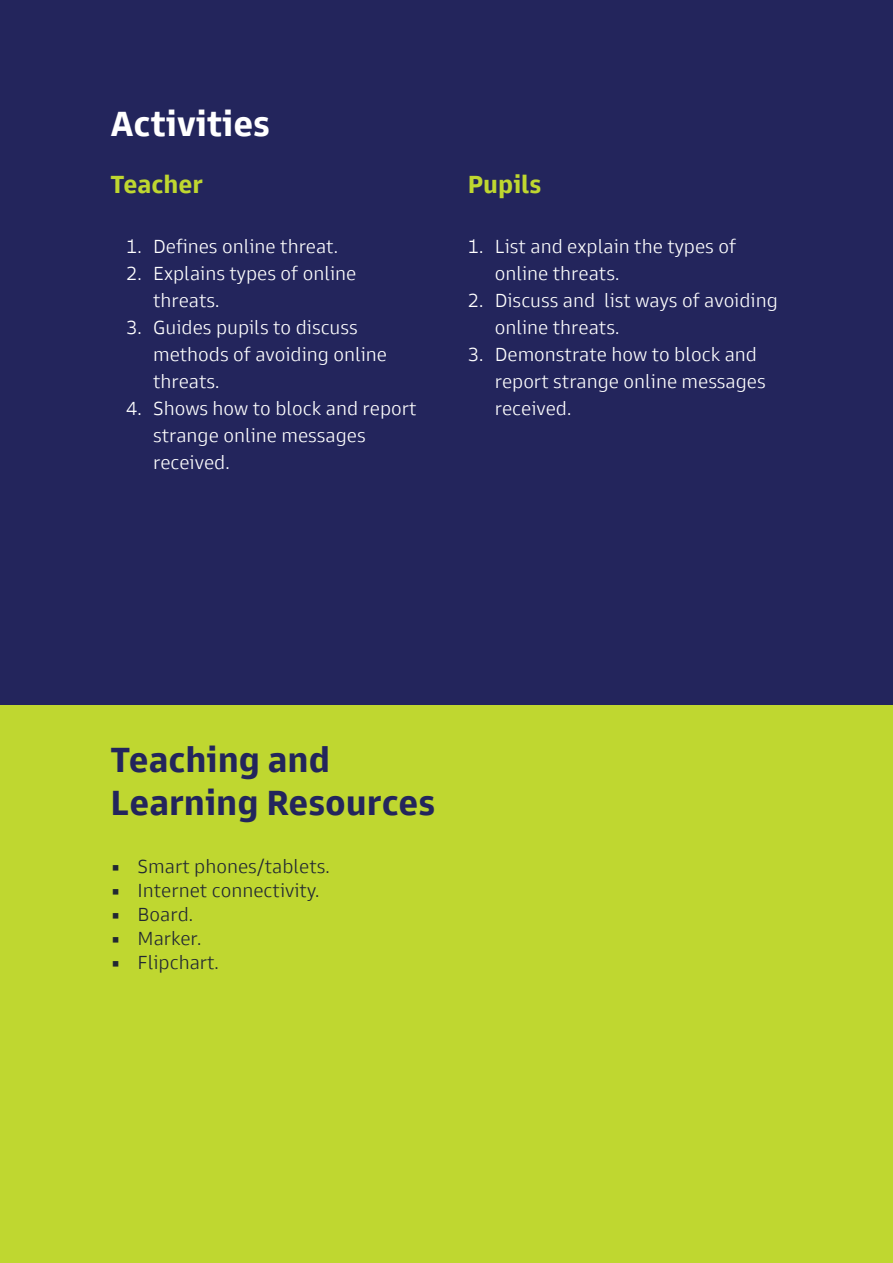
<style>
.page{position:relative;width:893px;height:1263px;background:#fff}
.page>*{position:absolute;margin:0;border:0;box-sizing:border-box;transform-origin:0 0}
.t1{font:700 36px/43.2px "Goldman Sans";color:#23255c}
.t2{font:700 36px "Goldman Sans";color:#fff}
.t3{font:700 25.5px "Goldman Sans";color:#bfd730}
.t4{font:300 19.5px/27px "Goldman Sans";color:#fff}
.t5{font:300 19.5px "Goldman Sans";color:#222832}
</style>
<div class="page">
<div style="left:1px;top:0;width:892px;height:829px;background:#23255c"></div>
<div style="left:0;top:706px;width:893px;height:557px;background:#bfd730"></div>
<h1 class="t2" style="left:111px;top:101px;width:161px">Activities</h1>
<h2 class="t3" style="left:111px;top:168px;width:94px">Teacher</h2>
<h2 class="t3" style="left:468px;top:168px;width:75px">Pupils</h2>
<p class="t4" style="left:126px;top:233px;width:213px">1. Defines online threat.</p>
<p class="t4" style="left:153px;top:260px;width:205px;text-indent:-27px">2. Explains types of online threats.</p>
<p class="t4" style="left:153px;top:314px;width:236px;text-indent:-27px">3. Guides pupils to discuss methods of avoiding online threats.</p>
<p class="t4" style="left:153px;top:395px;width:265px;text-indent:-27px">4. Shows how to block and report strange online messages received.</p>
<p class="t4" style="left:495px;top:233px;width:243px;text-indent:-27px">1. List and explain the types of online threats.</p>
<p class="t4" style="left:495px;top:287px;width:285px;text-indent:-27px">2. Discuss and list ways of avoiding online threats.</p>
<p class="t4" style="left:495px;top:341px;width:273px;text-indent:-27px">3. Demonstrate how to block and report strange online messages received.</p>
<h1 class="t1" style="left:111px;top:737px;width:326px">Teaching and<br>Learning Resources</h1>
<p class="t5" style="left:111px;top:854px;width:221px">• Smart phones/tablets.</p>
<p class="t5" style="left:111px;top:878px;width:210px">• Internet connectivity.</p>
<p class="t5" style="left:111px;top:902px;width:84px">• Board.</p>
<p class="t5" style="left:111px;top:926px;width:92px">• Marker.</p>
<p class="t5" style="left:111px;top:950px;width:110px">• Flipchart.</p>
</div>
